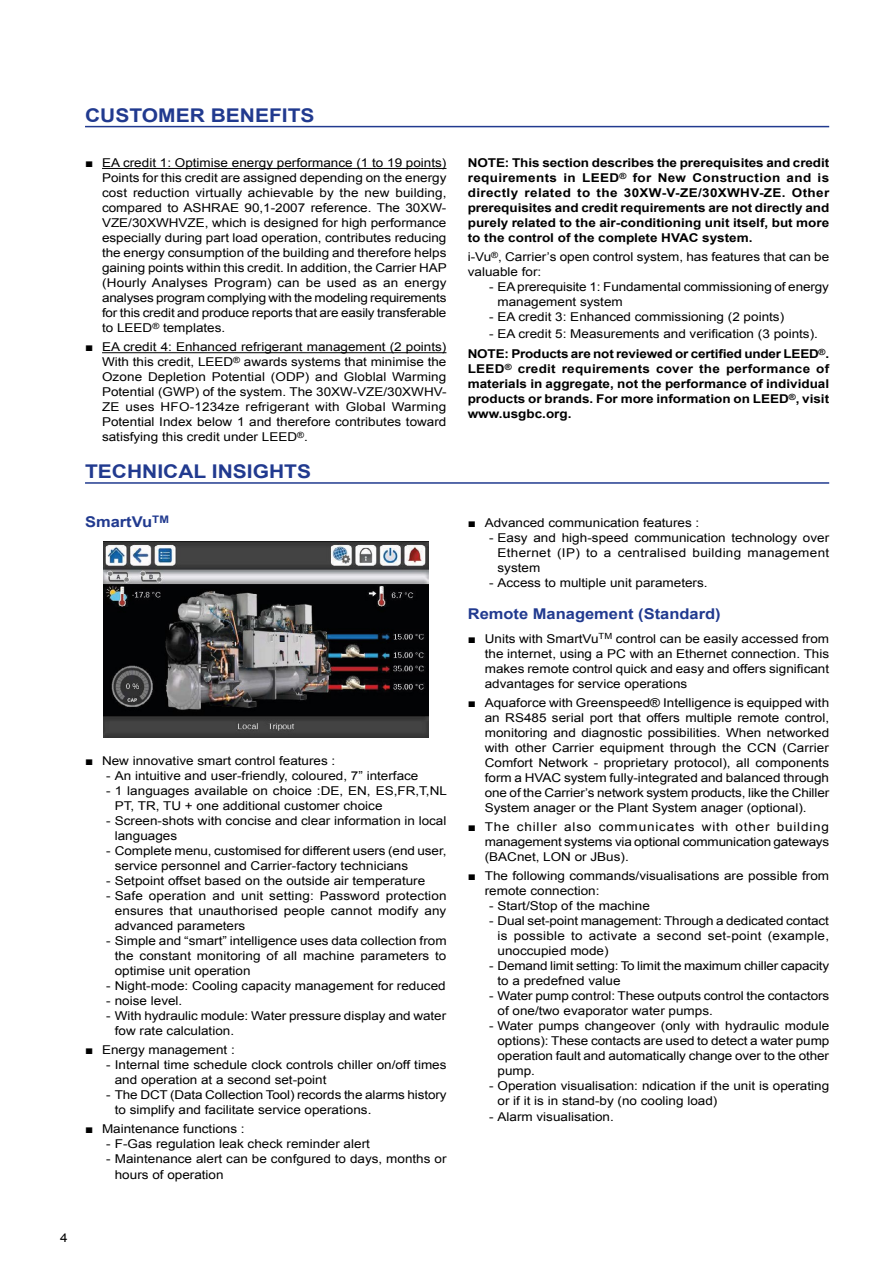
<style>
.page{position:relative;width:893px;height:1263px;background:#fff}
.page>*{position:absolute;margin:0;border:0;box-sizing:border-box;transform-origin:0 0}
.t1{font:700 18.9px "Arial";color:#213a8f;scale:1.11 1}
.t2{font:700 14.85px "Arial";color:#213a8f;scale:1.11 1}
.t3{font:12.15px/15px "Arial";color:#000;scale:1.11 1}
.t4{font:700 12.15px/15px "Arial";color:#000;text-align:justify;scale:1.11 1}
.s1{font-weight:700}
</style>
<div class="page">
<hr style="left:102px;top:168px;width:344px;height:1px;background:#000">
<hr style="left:102px;top:352px;width:344px;height:1px;background:#000">
<hr style="left:85px;top:482px;width:744px;height:2px;background:#213a8f">
<img style="left:103px;top:542px;width:325px;height:195px">
<hr style="left:85px;top:126px;width:744px;height:1px;background:#213a8f">
<h1 class="t1" style="left:85px;top:102px;width:208px">CUSTOMER BENEFITS</h1>
<p class="t3" style="left:102px;top:156px;width:312px;text-align:justify;text-indent:-17px">■ EA credit 1: Optimise energy performance (1 to 19 points)<br>Points for this credit are assigned depending on the energy cost reduction virtually achievable by the new building, compared to ASHRAE 90,1-2007 reference. The 30XW-VZE/30XWHVZE, which is designed for high performance especially during part load operation, contributes reducing the energy consumption of the building and therefore helps gaining points within this credit. In addition, the Carrier HAP (Hourly Analyses Program) can be used as an energy analyses program complying with the modeling requirements for this credit and produce reports that are easily transferable to LEED<sup>®</sup> templates.</p>
<p class="t3" style="left:102px;top:340px;width:312px;text-align:justify;text-indent:-17px">■ EA credit 4: Enhanced refrigerant management (2 points)<br>With this credit, LEED<sup>®</sup> awards systems that minimise the Ozone Depletion Potential (ODP) and Globlal Warming Potential (GWP) of the system. The 30XW-VZE/30XWHV-ZE uses HFO-1234ze refrigerant with Global Warming Potential Index below 1 and therefore contributes toward satisfying this credit under LEED<sup>®</sup>.</p>
<h1 class="t1" style="left:85px;top:459px;width:205px">TECHNICAL INSIGHTS</h1>
<p class="t2" style="left:85px;top:512px;width:77px">SmartVu<sup>TM</sup></p>
<p class="t3" style="left:85px;top:753px;width:227px">■ New innovative smart control features :</p>
<p class="t3" style="left:106px;top:768px;width:283px">- An intuitive and user-friendly, coloured, 7” interface</p>
<p class="t3" style="left:115px;top:783px;width:301px;text-indent:-9px">- 1 languages available on choice :DE, EN, ES,FR,T,NL<br>PT, TR, TU + one additional customer choice</p>
<p class="t3" style="left:115px;top:813px;width:300px;text-indent:-9px">- Screen-shots with concise and clear information in local languages</p>
<p class="t3" style="left:115px;top:843px;width:300px;text-indent:-9px">- Complete menu, customised for different users (end user, service personnel and Carrier-factory technicians</p>
<p class="t3" style="left:106px;top:873px;width:289px">- Setpoint offset based on the outside air temperature</p>
<p class="t3" style="left:115px;top:888px;width:300px;text-align:justify;text-indent:-9px">- Safe operation and unit setting: Password protection ensures that unauthorised people cannot modify any advanced parameters</p>
<p class="t3" style="left:115px;top:933px;width:300px;text-align:justify;text-indent:-9px">- Simple and “smart” intelligence uses data collection from the constant monitoring of all machine parameters to optimise unit operation</p>
<p class="t3" style="left:106px;top:978px;width:307px">- Night-mode: Cooling capacity management for reduced</p>
<p class="t3" style="left:106px;top:993px;width:70px">- noise level.</p>
<p class="t3" style="left:115px;top:1008px;width:300px;text-indent:-9px">- With hydraulic module: Water pressure display and water fow rate calculation.</p>
<p class="t3" style="left:85px;top:1042px;width:136px">■ Energy management :</p>
<p class="t3" style="left:115px;top:1057px;width:300px;text-indent:-9px">- Internal time schedule clock controls chiller on/off times and operation at a second set-point</p>
<p class="t3" style="left:115px;top:1087px;width:300px;text-indent:-9px">- The DCT (Data Collection Tool) records the alarms history to simplify and facilitate service operations.</p>
<p class="t3" style="left:85px;top:1122px;width:145px">■ Maintenance functions :</p>
<p class="t3" style="left:106px;top:1137px;width:239px">- F-Gas regulation leak check reminder alert</p>
<p class="t3" style="left:115px;top:1152px;width:300px;text-indent:-9px">- Maintenance alert can be confgured to days, months or hours of operation</p>
<p class="t4" style="left:468px;top:156px;width:327px">NOTE: This section describes the prerequisites and credit requirements in LEED<sup>®</sup> for New Construction and is directly related to the 30XW-V-ZE/30XWHV-ZE. Other prerequisites and credit requirements are not directly and purely related to the air-conditioning unit itself, but more to the control of the complete HVAC system.</p>
<p class="t3" style="left:468px;top:250px;width:327px">i-Vu<sup>®</sup>, Carrier’s open control system, has features that can be valuable for:</p>
<p class="t3" style="left:497px;top:280px;width:300px;text-indent:-9px">- EA prerequisite 1: Fundamental commissioning of energy management system</p>
<p class="t3" style="left:489px;top:310px;width:267px">- EA credit 3: Enhanced commissioning (2 points)</p>
<p class="t3" style="left:468px;top:325px;width:327px;line-height:19.2px;text-indent:21px">- EA credit 5: Measurements and verification (3 points).<br><span class="s1">NOTE: Products are not reviewed or certified under LEED</span><sup>®</sup><span class="s1">.</span></p>
<p class="t4" style="left:468px;top:361px;width:327px">LEED<sup>®</sup> credit requirements cover the performance of materials in aggregate, not the performance of individual products or brands. For more information on LEED<sup>®</sup>, visit www.usgbc.org.</p>
<p class="t3" style="left:468px;top:515px;width:210px">■ Advanced communication features :</p>
<p class="t3" style="left:497px;top:530px;width:300px;text-align:justify;text-indent:-9px">- Easy and high-speed communication technology over Ethernet (IP) to a centralised building management system</p>
<p class="t3" style="left:489px;top:575px;width:198px">- Access to multiple unit parameters.</p>
<p class="t2" style="left:468px;top:604px;width:229px">Remote Management (Standard)</p>
<p class="t3" style="left:485px;top:631px;width:312px;text-align:justify;text-indent:-17px">■ Units with SmartVu<sup>TM</sup> control can be easily accessed from the internet, using a PC with an Ethernet connection. This makes remote control quick and easy and offers significant advantages for service operations</p>
<p class="t3" style="left:485px;top:695px;width:312px;text-align:justify;text-indent:-17px">■ Aquaforce with Greenspeed® Intelligence is equipped with an RS485 serial port that offers multiple remote control, monitoring and diagnostic possibilities. When networked with other Carrier equipment through the CCN (Carrier Comfort Network - proprietary protocol), all components form a HVAC system fully-integrated and balanced through one of the Carrier’s network system products, like the Chiller System anager or the Plant System anager (optional).</p>
<p class="t3" style="left:485px;top:819px;width:312px;text-align:justify;text-indent:-17px">■ The chiller also communicates with other building management systems via optional communication gateways (BACnet, LON or JBus).</p>
<p class="t3" style="left:485px;top:869px;width:312px;text-indent:-17px">■ The following commands/visualisations are possible from remote connection:</p>
<p class="t3" style="left:489px;top:899px;width:146px">- Start/Stop of the machine</p>
<p class="t3" style="left:497px;top:914px;width:300px;text-align:justify;text-indent:-9px">- Dual set-point management: Through a dedicated contact is possible to activate a second set-point (example, unoccupied mode)</p>
<p class="t3" style="left:497px;top:959px;width:300px;text-indent:-9px">- Demand limit setting: To limit the maximum chiller capacity to a predefned value</p>
<p class="t3" style="left:497px;top:989px;width:300px;text-indent:-9px">- Water pump control: These outputs control the contactors of one/two evaporator water pumps.</p>
<p class="t3" style="left:497px;top:1019px;width:300px;text-align:justify;text-indent:-9px">- Water pumps changeover (only with hydraulic module options): These contacts are used to detect a water pump operation fault and automatically change over to the other pump.</p>
<p class="t3" style="left:497px;top:1079px;width:300px;text-indent:-9px">- Operation visualisation: ndication if the unit is operating or if it is in stand-by (no cooling load)</p>
<p class="t3" style="left:489px;top:1109px;width:114px">- Alarm visualisation.</p>
<p class="t3" style="left:60px;top:1231px;width:8px">4</p>
</div>
